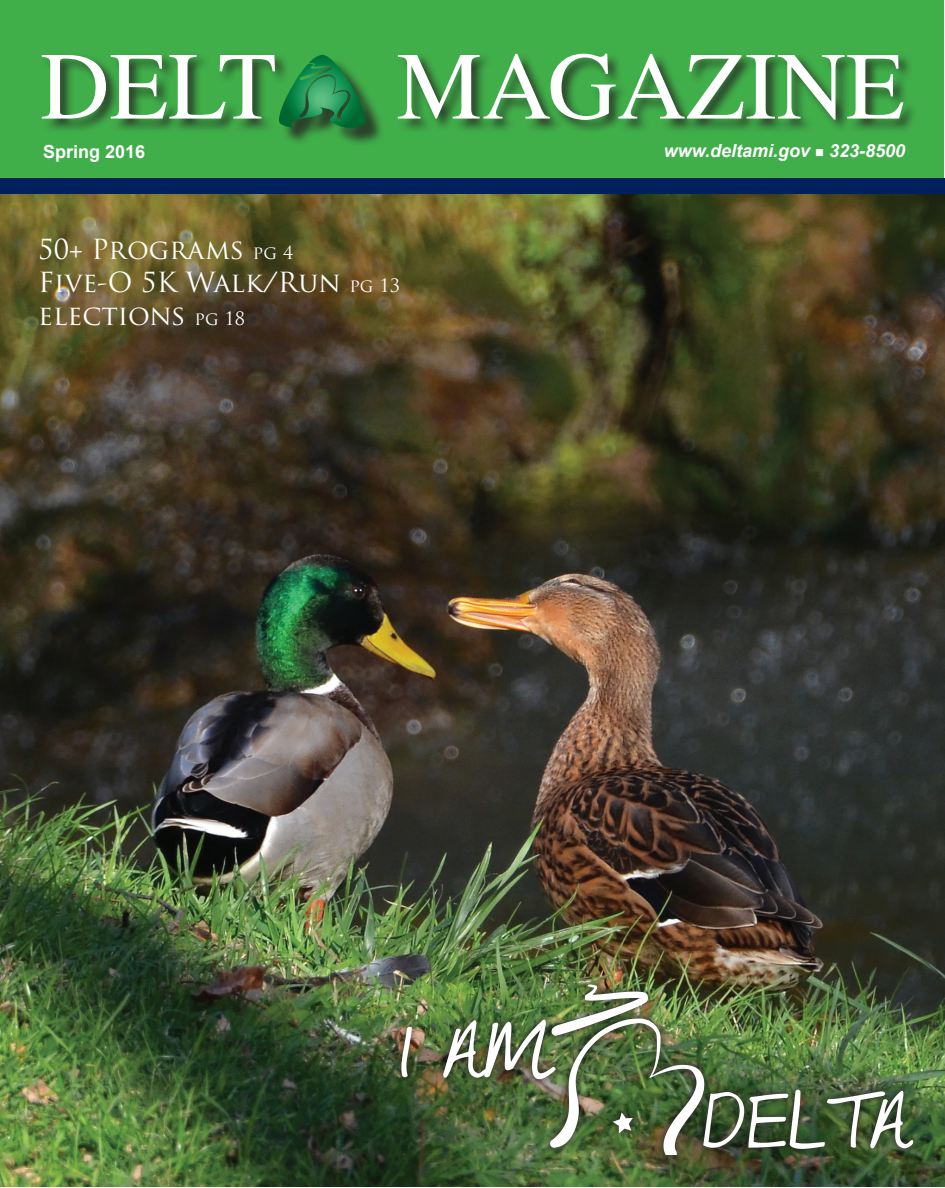
<style>
.page{position:relative;width:945px;height:1188px;background:#fff}
.page>*{position:absolute;margin:0;border:0;box-sizing:border-box;transform-origin:0 0}
.t1{font:96px "Times";color:#fff}
.t2{font:27px/33px "Trajan Pro";color:#fff}
.t3{font:italic 700 18px "Arial";color:#fff}
.t4{font:700 18px "Arial";color:#fff}
.s1{font-size:18px}
</style>
<div class="page">
<img style="left:0;top:194px;width:945px;height:993px">
<div style="left:1px;top:1px;width:943px;height:185px;background:#40ae49"></div>
<div style="left:40px;top:52px;width:877px;height:82px;background:#231f20;opacity:.75"></div>
<div style="left:0;top:178px;width:945px;height:16px;background:#00215d"></div>
<div style="left:281px;top:57px;width:103px;height:89px;background:#231f20;opacity:.75"></div>
<svg style="left:279px;top:55px;width:93px;height:73px"></svg>
<img style="left:393px;top:976px;width:527px;height:186px">
<div style="left:393px;top:974px;width:525px;height:180px;background:#fff;opacity:.75"></div>
<h1 class="t1" style="left:40px;top:32px;width:238px">DELT</h1>
<h1 class="t1" style="left:397px;top:32px;width:510px">MAGAZINE</h1>
<p class="t4" style="left:43px;top:139px;width:104px">Spring 2016</p>
<p class="t3" style="left:664px;top:139px;width:243px">www.deltami.gov ■ 323-8500</p>
<p class="t2" style="left:38px;top:233px;width:363px">50+ Programs <span class="s1">pg 4<br></span>Five-O 5K Walk/Run <span class="s1">pg 13 </span>elections <span class="s1">pg 18</span></p>
</div>
